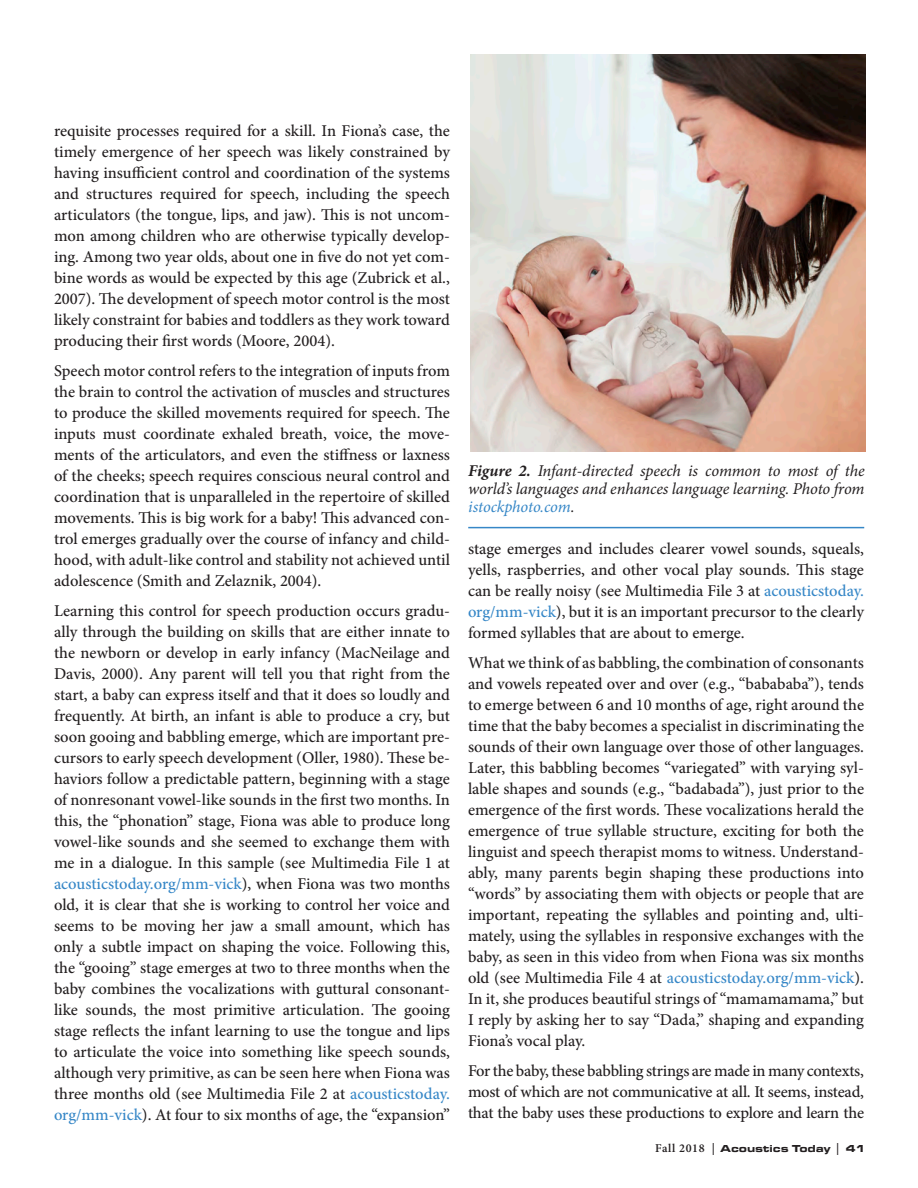
<style>
.page{position:relative;width:918px;height:1188px;background:#fff}
.page>*{position:absolute;margin:0;border:0;box-sizing:border-box;transform-origin:0 0}
.t1{font:500 16.5px/21px "Minion Pro";letter-spacing:-.005em;color:#231f20;text-align:justify}
.figure_captions{font:italic 16.5px/18px "Minion Pro";letter-spacing:-.01em;color:#231f20;text-align:justify}
.t2{font:700 10.5px "Microgramma Ext D";letter-spacing:.05em;color:#231f20}
.s1{color:#3687c7}
.s2{font-weight:700}
.s3{font-family:"Minion Pro";font-weight:600;font-size:12px}
</style>
<div class="page">
<img style="left:471px;top:55px;width:394px;height:396px">
<hr style="left:468px;top:527px;width:396px;height:1px;background:#3687c7">
<p class="t1" style="left:54px;top:120px;width:398px">requisite processes required for a skill. In Fiona’s case, the timely emergence of her speech was likely constrained by having insufficient control and coordination of the systems and structures required for speech, including the speech articulators (the tongue, lips, and jaw). This is not uncom&shy;mon among children who are otherwise typically develop&shy;ing. Among two year olds, about one in five do not yet com&shy;bine words as would be expected by this age (Zubrick et al., 2007). The development of speech motor control is the most likely constraint for babies and toddlers as they work toward producing their first words (Moore, 2004).</p>
<p class="t1" style="left:54px;top:360px;width:398px">Speech motor control refers to the integration of inputs from the brain to control the activation of muscles and structures to produce the skilled movements required for speech. The inputs must coordinate exhaled breath, voice, the move&shy;ments of the articulators, and even the stiffness or laxness of the cheeks; speech requires conscious neural control and coordination that is unparalleled in the repertoire of skilled movements. This is big work for a baby! This advanced con&shy;trol emerges gradually over the course of infancy and child&shy;hood, with adult-like control and stability not achieved until adolescence (Smith and Zelaznik, 2004).</p>
<p class="t1" style="left:54px;top:600px;width:398px">Learning this control for speech production occurs gradu&shy;ally through the building on skills that are either innate to the newborn or develop in early infancy (MacNeilage and Davis, 2000). Any parent will tell you that right from the start, a baby can express itself and that it does so loudly and frequently. At birth, an infant is able to produce a cry, but soon gooing and babbling emerge, which are important pre&shy;cursors to early speech development (Oller, 1980). These be&shy;haviors follow a predictable pattern, beginning with a stage of nonresonant vowel-like sounds in the first two months. In this, the “phonation” stage, Fiona was able to produce long vowel-like sounds and she seemed to exchange them with me in a dialogue. In this sample (see Multimedia File 1 at <span class="s1">acousticstoday.org/mm-vick</span>), when Fiona was two months old, it is clear that she is working to control her voice and seems to be moving her jaw a small amount, which has only a subtle impact on shaping the voice. Following this, the “gooing” stage emerges at two to three months when the baby combines the vocalizations with guttural consonant&shy;like sounds, the most primitive articulation. The gooing stage reflects the infant learning to use the tongue and lips to articulate the voice into something like speech sounds, although very primitive, as can be seen here when Fiona was three months old (see Multimedia File 2 at <span class="s1">acousticstoday. org/mm-vick</span>). At four to six months of age, the “expansion”</p>
<p class="figure_captions" style="left:468px;top:462px;width:398px"><span class="s2">Figure 2.</span> Infant-directed speech is common to most of the world’s languages and enhances language learning. Photo from <span class="s1">istockphoto.com</span>.</p>
<p class="t1" style="left:468px;top:538px;width:398px">stage emerges and includes clearer vowel sounds, squeals, yells, raspberries, and other vocal play sounds. This stage can be really noisy (see Multimedia File 3 at <span class="s1">acousticstoday. org/mm-vick</span>), but it is an important precursor to the clearly formed syllables that are about to emerge.</p>
<p class="t1" style="left:468px;top:652px;width:398px">What we think of as babbling, the combination of consonants and vowels repeated over and over (e.g., “babababa”), tends to emerge between 6 and 10 months of age, right around the time that the baby becomes a specialist in discriminating the sounds of their own language over those of other languages.<br>Later, this babbling becomes “variegated” with varying syl&shy;lable shapes and sounds (e.g., “badabada”), just prior to the emergence of the first words. These vocalizations herald the emergence of true syllable structure, exciting for both the linguist and speech therapist moms to witness. Understand&shy;ably, many parents begin shaping these productions into “words” by associating them with objects or people that are important, repeating the syllables and pointing and, ulti&shy;mately, using the syllables in responsive exchanges with the baby, as seen in this video from when Fiona was six months old (see Multimedia File 4 at <span class="s1">acousticstoday.org/mm-vick</span>).<br>In it, she produces beautiful strings of “mamamamama,” but I reply by asking her to say “Dada,” shaping and expanding Fiona’s vocal play.</p>
<p class="t1" style="left:468px;top:1060px;width:398px">For the baby, these babbling strings are made in many contexts, most of which are not communicative at all. It seems, instead, that the baby uses these productions to explore and learn the</p>
<p class="t2" style="left:655px;top:1141px;width:212px"><span class="s3">Fall 2018 |</span> Acoustics Today <span class="s3">|</span> 41</p>
</div>
